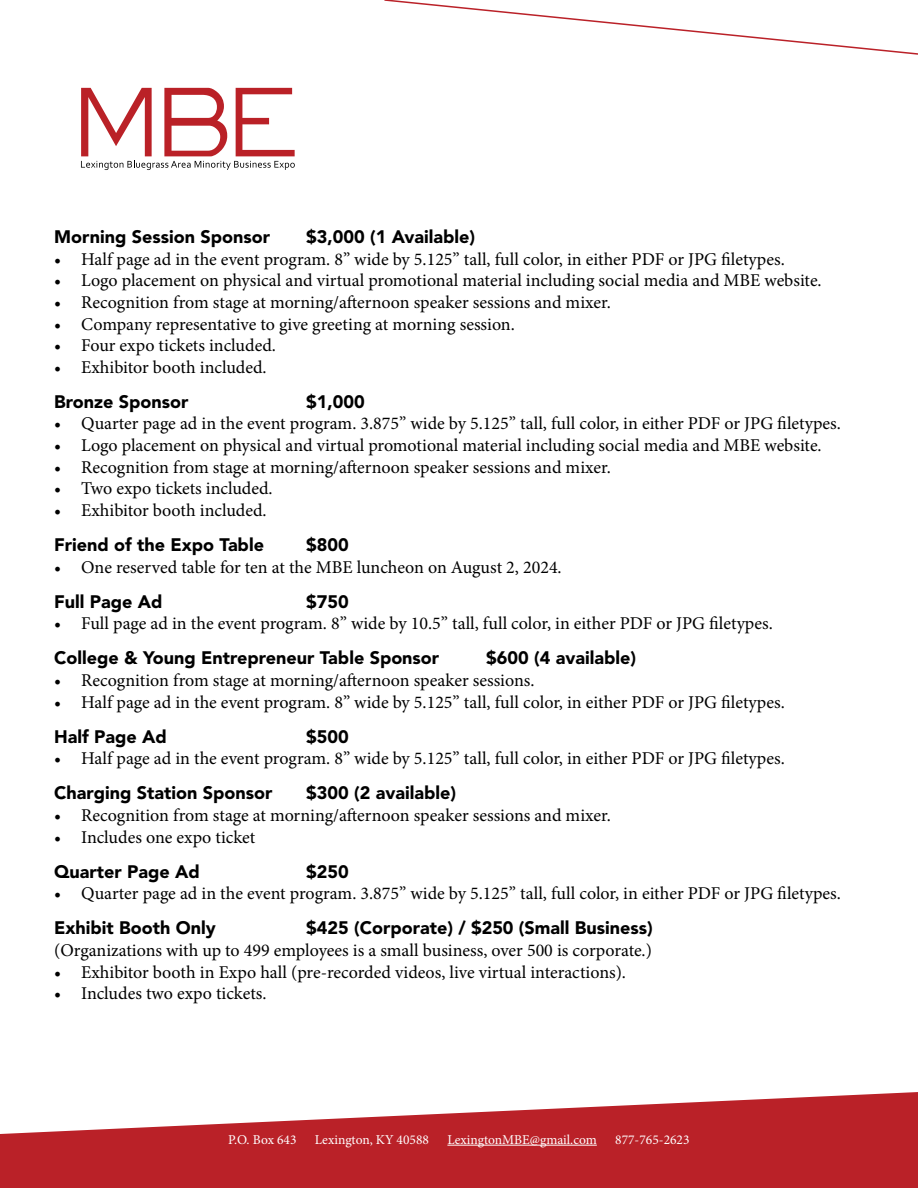
<style>
.page{position:relative;width:918px;height:1188px;background:#fff}
.page>*{position:absolute;margin:0;border:0;box-sizing:border-box;transform-origin:0 0}
.t1{font:18px "Minion Pro";color:#000}
.t2{font:900 18px "Avenir LT Std";color:#000}
.t3{font:13.5px "Minion Pro";color:#fff}
</style>
<div class="page">
<svg style="left:0;top:1092px;width:918px;height:96px;fill:#ba2128"></svg>
<svg style="left:384px;top:0;width:534px;height:55px"></svg>
<hr style="left:447px;top:1145px;width:150px;height:1px;background:#fff">
<svg style="left:81px;top:88px;width:214px;height:82px"></svg>
<p class="t2" style="left:54px;top:226px;width:217px">Morning Session Sponsor</p>
<p class="t2" style="left:306px;top:226px;width:170px">$3,000 (1 Available)</p>
<p class="t1" style="left:54px;top:247px;width:732px">• Half page ad in the event program. 8” wide by 5.125” tall, full color, in either PDF or JPG filetypes.</p>
<p class="t1" style="left:54px;top:269px;width:769px">• Logo placement on physical and virtual promotional material including social media and MBE website.</p>
<p class="t1" style="left:54px;top:290px;width:558px">• Recognition from stage at morning/afternoon speaker sessions and mixer.</p>
<p class="t1" style="left:54px;top:312px;width:462px">• Company representative to give greeting at morning session.</p>
<p class="t1" style="left:54px;top:333px;width:223px">• Four expo tickets included.</p>
<p class="t1" style="left:54px;top:355px;width:214px">• Exhibitor booth included.</p>
<p class="t2" style="left:54px;top:391px;width:136px">Bronze Sponsor</p>
<p class="t2" style="left:306px;top:391px;width:60px">$1,000</p>
<p class="t1" style="left:54px;top:412px;width:788px">• Quarter page ad in the event program. 3.875” wide by 5.125” tall, full color, in either PDF or JPG filetypes.</p>
<p class="t1" style="left:54px;top:433px;width:769px">• Logo placement on physical and virtual promotional material including social media and MBE website.</p>
<p class="t1" style="left:54px;top:455px;width:558px">• Recognition from stage at morning/afternoon speaker sessions and mixer.</p>
<p class="t1" style="left:54px;top:476px;width:220px">• Two expo tickets included.</p>
<p class="t1" style="left:54px;top:498px;width:214px">• Exhibitor booth included.</p>
<p class="t2" style="left:54px;top:534px;width:211px">Friend of the Expo Table</p>
<p class="t2" style="left:306px;top:534px;width:44px">$800</p>
<p class="t1" style="left:54px;top:555px;width:509px">• One reserved table for ten at the MBE luncheon on August 2, 2024.</p>
<p class="t2" style="left:54px;top:590px;width:110px">Full Page Ad</p>
<p class="t2" style="left:306px;top:590px;width:44px">$750</p>
<p class="t1" style="left:54px;top:611px;width:720px">• Full page ad in the event program. 8” wide by 10.5” tall, full color, in either PDF or JPG filetypes.</p>
<p class="t2" style="left:54px;top:647px;width:387px">College &amp; Young Entrepreneur Table Sponsor</p>
<p class="t2" style="left:486px;top:647px;width:151px">$600 (4 available)</p>
<p class="t1" style="left:54px;top:668px;width:482px">• Recognition from stage at morning/afternoon speaker sessions.</p>
<p class="t1" style="left:54px;top:690px;width:732px">• Half page ad in the event program. 8” wide by 5.125” tall, full color, in either PDF or JPG filetypes.</p>
<p class="t2" style="left:54px;top:725px;width:114px">Half Page Ad</p>
<p class="t2" style="left:306px;top:725px;width:44px">$500</p>
<p class="t1" style="left:54px;top:746px;width:732px">• Half page ad in the event program. 8” wide by 5.125” tall, full color, in either PDF or JPG filetypes.</p>
<p class="t2" style="left:54px;top:782px;width:220px">Charging Station Sponsor</p>
<p class="t2" style="left:306px;top:782px;width:151px">$300 (2 available)</p>
<p class="t1" style="left:54px;top:803px;width:558px">• Recognition from stage at morning/afternoon speaker sessions and mixer.</p>
<p class="t1" style="left:54px;top:825px;width:203px">• Includes one expo ticket</p>
<p class="t2" style="left:54px;top:860px;width:147px">Quarter Page Ad</p>
<p class="t2" style="left:306px;top:860px;width:44px">$250</p>
<p class="t1" style="left:54px;top:881px;width:788px">• Quarter page ad in the event program. 3.875” wide by 5.125” tall, full color, in either PDF or JPG filetypes.</p>
<p class="t2" style="left:54px;top:917px;width:163px">Exhibit Booth Only</p>
<p class="t2" style="left:306px;top:917px;width:348px">$425 (Corporate) / $250 (Small Business)</p>
<p class="t1" style="left:54px;top:938px;width:599px">(Organizations with up to 499 employees is a small business, over 500 is corporate.)</p>
<p class="t1" style="left:54px;top:960px;width:573px">• Exhibitor booth in Expo hall (pre-recorded videos, live virtual interactions).</p>
<p class="t1" style="left:54px;top:981px;width:214px">• Includes two expo tickets.</p>
<p class="t3" style="left:228px;top:1130px;width:70px">P.O. Box 643</p>
<p class="t3" style="left:315px;top:1130px;width:116px">Lexington, KY 40588</p>
<p class="t3" style="left:447px;top:1130px;width:151px">LexingtonMBE@gmail.com</p>
<p class="t3" style="left:615px;top:1130px;width:76px">877-765-2623</p>
</div>
